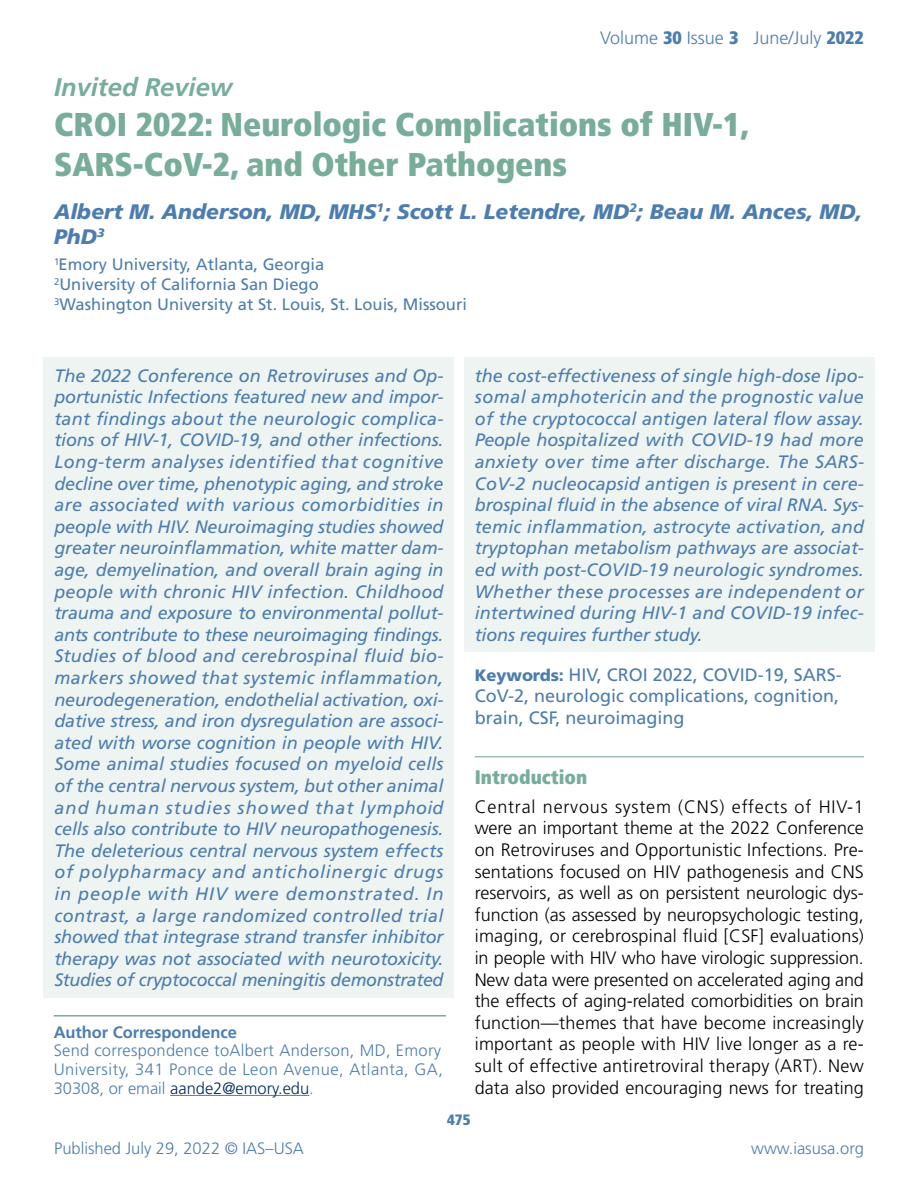
<style>
.page{position:relative;width:918px;height:1188px;background:#fff}
.page>*{position:absolute;margin:0;border:0;box-sizing:border-box;transform-origin:0 0}
.t1{font:900 condensed 33px/39.6px "Frutiger";color:#77ad99}
.t2{font:italic 700 25.5px "Frutiger";color:#77ad99}
.t3{font:italic 900 21px/25.2px "Frutiger";color:#4d7dae}
.t4{font:900 condensed 19.5px "Frutiger";color:#77ad99}
.t5{font:italic 18px/21.6px "Frutiger";letter-spacing:-.01em;color:#4d7dae;text-align:justify}
.t6{font:300 18px/21.6px "Frutiger";letter-spacing:.005em;color:#000;text-align:justify}
.t7{font:18px/21.6px "Frutiger";color:#4d7dae}
.t8{font:300 18px "Frutiger";color:#4d7dae}
.t9{font:300 16.5px/18.8px "Frutiger";color:#4d7dae;text-align:justify}
.t10{font:16.5px/19.8px "Frutiger";color:#4d7dae}
.t11{font:700 16.5px "Frutiger";letter-spacing:-.005em;color:#4d7dae}
.t12{font:900 condensed 15px "Frutiger";color:#4d7dae}
.s1{font-weight:900;font-stretch:condensed}
.s2{color:#002d5d}
.s3{font-weight:900;font-size:16.5px}
</style>
<div class="page">
<div style="left:44px;top:357px;width:410px;height:640px;background:#edf4f1"></div>
<hr style="left:54px;top:1015px;width:392px;height:2px;background:#77ad99">
<hr style="left:170px;top:1095px;width:139px;height:1px;background:#4d7dae">
<div style="left:464px;top:357px;width:410px;height:294px;background:#edf4f1"></div>
<hr style="left:475px;top:756px;width:389px;height:1px;background:#77ad99">
<p class="t8" style="left:600px;top:27px;width:265px">Volume <span class="s1">30</span> Issue <span class="s1">3</span> June/July <span class="s1">2022</span></p>
<h2 class="t2" style="left:54px;top:72px;width:180px">Invited Review</h2>
<h1 class="t1" style="left:54px;top:104px;width:696px">CROI 2022: Neurologic Complications of HIV-1,<br>SARS-CoV-2, and Other Pathogens</h1>
<p class="t3" style="left:54px;top:199px;width:810px">Albert M. Anderson, MD, MHS<sup>1</sup>; Scott L. Letendre, MD<sup>2</sup>; Beau M. Ances, MD,<br>PhD<sup>3</sup></p>
<p class="t10" style="left:54px;top:255px;width:415px"><sup>1</sup>Emory University, Atlanta, Georgia<br><sup>2</sup>University of California San Diego<br><sup>3</sup>Washington University at St. Louis, St. Louis, Missouri</p>
<p class="t5" style="left:54px;top:364px;width:391px">The 2022 Conference on Retroviruses and Op&shy;portunistic Infections featured new and impor&shy;tant findings about the neurologic complica&shy;tions of HIV-1, COVID-19, and other infections.<br>Long-term analyses identified that cognitive decline over time, phenotypic aging, and stroke are associated with various comorbidities in people with HIV. Neuroimaging studies showed greater neuroinflammation, white matter dam&shy;age, demyelination, and overall brain aging in people with chronic HIV infection. Childhood trauma and exposure to environmental pollut&shy;ants contribute to these neuroimaging findings.<br>Studies of blood and cerebrospinal fluid bio&shy;markers showed that systemic inflammation, neurodegeneration, endothelial activation, oxi&shy;dative stress, and iron dysregulation are associ&shy;ated with worse cognition in people with HIV.<br>Some animal studies focused on myeloid cells of the central nervous system, but other animal and human studies showed that lymphoid cells also contribute to HIV neuropathogenesis.<br>The deleterious central nervous system effects of polypharmacy and anticholinergic drugs in people with HIV were demonstrated. In contrast, a large randomized controlled trial showed that integrase strand transfer inhibitor therapy was not associated with neurotoxicity.<br>Studies of cryptococcal meningitis demonstrated</p>
<p class="t11" style="left:54px;top:1022px;width:185px">Author Correspondence</p>
<p class="t9" style="left:54px;top:1041px;width:391px">Send correspondence toAlbert Anderson, MD, Emory University, 341 Ponce de Leon Avenue, Atlanta, GA, 30308, or email <span class="s2">aande2@emory.edu</span>.</p>
<p class="t5" style="left:475px;top:364px;width:391px">the cost-effectiveness of single high-dose lipo&shy;somal amphotericin and the prognostic value of the cryptococcal antigen lateral flow assay.<br>People hospitalized with COVID-19 had more anxiety over time after discharge. The SARS-CoV-2 nucleocapsid antigen is present in cere&shy;brospinal fluid in the absence of viral RNA. Sys&shy;temic inflammation, astrocyte activation, and tryptophan metabolism pathways are associat&shy;ed with post-COVID-19 neurologic syndromes.<br>Whether these processes are independent or intertwined during HIV-1 and COVID-19 infec&shy;tions requires further study.</p>
<p class="t7" style="left:475px;top:664px;width:369px"><span class="s3">Keywords:</span> HIV, CROI 2022, COVID-19, SARS-<br>CoV-2, neurologic complications, cognition, brain, CSF, neuroimaging</p>
<p class="t4" style="left:475px;top:766px;width:114px">Introduction</p>
<p class="t6" style="left:475px;top:796px;width:391px">Central nervous system (CNS) effects of HIV-1 were an important theme at the 2022 Conference on Retroviruses and Opportunistic Infections. Pre&shy;sentations focused on HIV pathogenesis and CNS reservoirs, as well as on persistent neurologic dys&shy;function (as assessed by neuropsychologic testing, imaging, or cerebrospinal fluid [CSF] evaluations) in people with HIV who have virologic suppression.<br>New data were presented on accelerated aging and the effects of aging-related comorbidities on brain function—themes that have become increasingly important as people with HIV live longer as a re&shy;sult of effective antiretroviral therapy (ART). New data also provided encouraging news for treating</p>
<p class="t12" style="left:447px;top:1111px;width:25px">475</p>
<p class="t9" style="left:54px;top:1139px;width:251px">Published July 29, 2022 © IAS–USA</p>
<p class="t9" style="left:751px;top:1139px;width:114px">www.iasusa.org</p>
</div>
